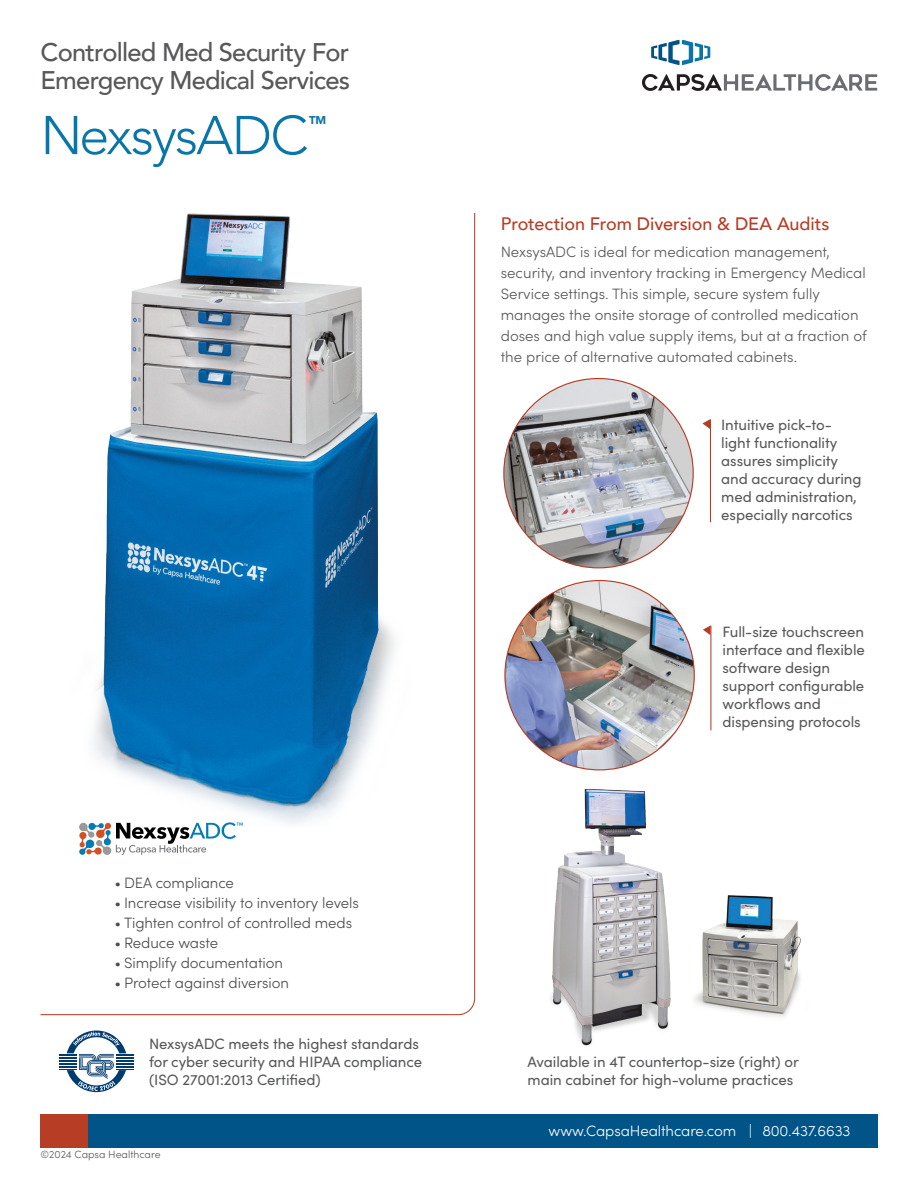
<style>
.page{position:relative;width:918px;height:1188px;background:#fff}
.page>*{position:absolute;margin:0;border:0;box-sizing:border-box;transform-origin:0 0}
.t1{font:300 54px "Avenir";letter-spacing:-.035em;color:#0976aa}
.t2{font:500 25.5px/28.5px "Avenir";letter-spacing:-.03em;color:#57585a}
.t3{font:500 18px "Avenir";letter-spacing:-.005em;color:#b73d25}
.t4{font:15px/18px "Sofia Pro";letter-spacing:-.005em;color:#57585a}
.t5{font:300 15px/21px "Sofia Pro";color:#57585a}
.t6{font:300 15px "Sofia Pro";letter-spacing:-.005em;color:#4b4c4d}
.t7{font:300 15px "Sofia Pro";letter-spacing:-.005em;color:#fff}
.t8{font:900 11.4px "Avenir";color:#0976aa}
.t9{font:300 10.5px "Sofia Pro";color:#57585a}
</style>
<div class="page">
<svg style="left:642px;top:74px;width:235px;height:17px"></svg>
<svg style="left:651px;top:40px;width:59px;height:25px"></svg>
<div style="left:88px;top:1114px;width:790px;height:34px;background:#015487"></div>
<div style="left:40px;top:1114px;width:48px;height:34px;background:#b73d25"></div>
<img style="left:505px;top:581px;width:189px;height:189px;border-radius:94px">
<svg style="left:40px;top:213px;width:436px;height:803px"></svg>
<hr style="left:710px;top:419px;width:1px;height:103px;background:#b73d25">
<svg style="left:702px;top:419px;width:8px;height:10px"></svg>
<hr style="left:710px;top:626px;width:1px;height:104px;background:#b73d25">
<svg style="left:703px;top:626px;width:8px;height:9px"></svg>
<svg style="left:79px;top:827px;width:164px;height:28px"></svg>
<img style="left:504px;top:379px;width:189px;height:189px;border-radius:95px">
<svg style="left:59px;top:1031px;width:75px;height:61px"></svg>
<img style="left:71px;top:213px;width:341px;height:614px">
<img style="left:551px;top:788px;width:120px;height:258px">
<img style="left:694px;top:895px;width:107px;height:122px">
<h2 class="t2" style="left:40px;top:36px;width:311px">Controlled Med Security For<br>Emergency Medical Services</h2>
<h1 class="t1" style="left:40px;top:104px;width:269px">NexsysADC</h1>
<p class="t8" style="left:309px;top:110px;width:19px">TM</p>
<p class="t6" style="left:115px;top:872px;width:121px">• DEA compliance</p>
<p class="t6" style="left:115px;top:892px;width:246px">• Increase visibility to inventory levels</p>
<p class="t6" style="left:115px;top:912px;width:239px">• Tighten control of controlled meds</p>
<p class="t6" style="left:115px;top:932px;width:105px">• Reduce waste</p>
<p class="t6" style="left:115px;top:952px;width:170px">• Simplify documentation</p>
<p class="t6" style="left:115px;top:972px;width:176px">• Protect against diversion</p>
<p class="t4" style="left:149px;top:1034px;width:275px">NexsysADC meets the highest standards for cyber security and HIPAA compliance (ISO 27001:2013 Certified)</p>
<p class="t9" style="left:40px;top:1147px;width:122px">©2024 Capsa Healthcare</p>
<p class="t3" style="left:501px;top:208px;width:330px">Protection From Diversion &amp; DEA Audits</p>
<p class="t5" style="left:501px;top:241px;width:367px">NexsysADC is ideal for medication management, security, and inventory tracking in Emergency Medical Service settings. This simple, secure system fully manages the onsite storage of controlled medication doses and high value supply items, but at a fraction of the price of alternative automated cabinets.</p>
<p class="t4" style="left:721px;top:415px;width:142px">Intuitive pick-to&shy;light functionality assures simplicity and accuracy during med administration, especially narcotics</p>
<p class="t4" style="left:723px;top:622px;width:144px">Full-size touchscreen interface and flexible software design support configurable workflows and dispensing protocols</p>
<p class="t4" style="left:528px;top:1052px;width:273px">Available in 4T countertop-size (right) or main cabinet for high-volume practices</p>
<p class="t7" style="left:549px;top:1119px;width:303px">www.CapsaHealthcare.com | 800.437.6633</p>
</div>
